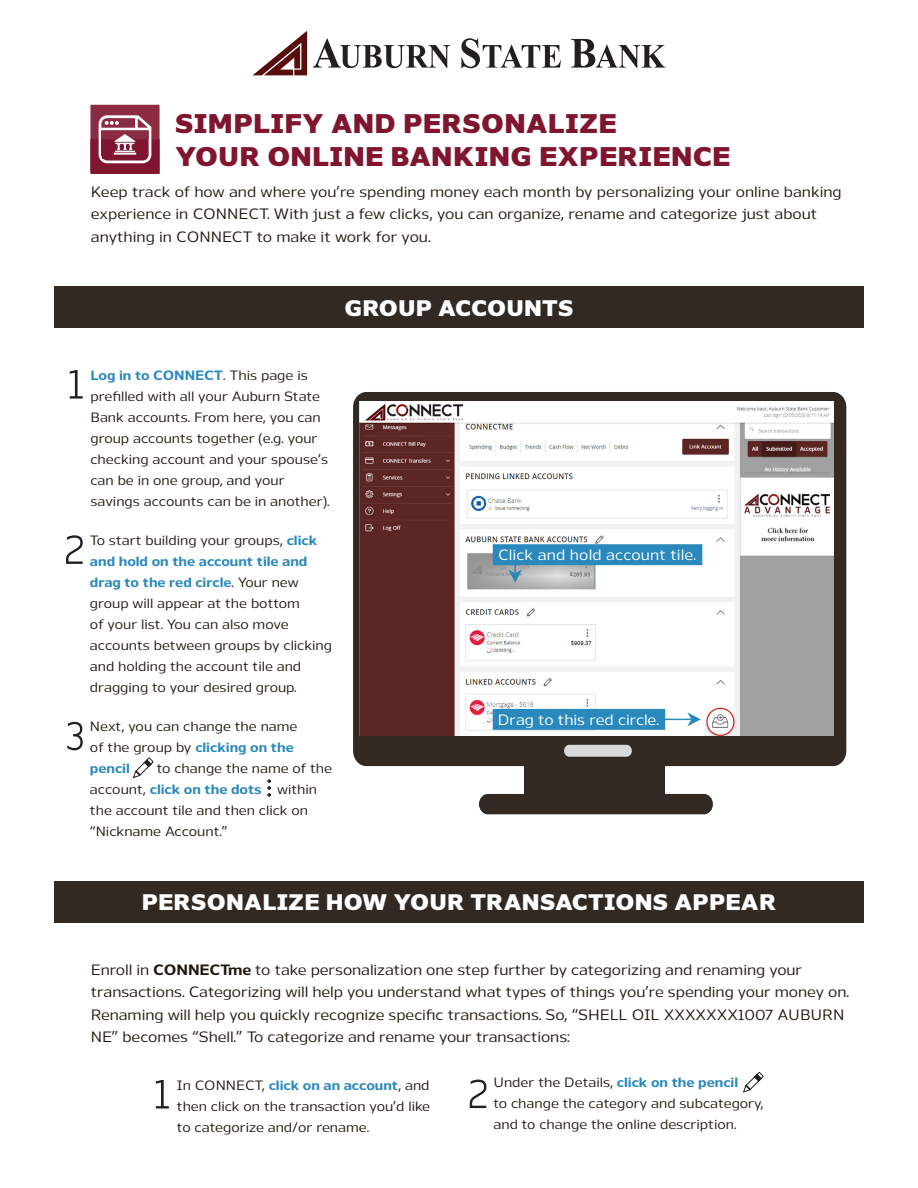
<style>
.page{position:relative;width:918px;height:1188px;background:#fff}
.page>*{position:absolute;margin:0;border:0;box-sizing:border-box;transform-origin:0 0}
.t1{font:800 27px/33px "Nauman";letter-spacing:.01em;color:#7f152e}
.t2{font:800 22.5px "Nauman";letter-spacing:.01em;color:#fff}
.Paragraph_Style_1{font:500 15px/22.5px "Nauman";letter-spacing:-.005em;color:#201910}
.t3{font:500 15px "Nauman";letter-spacing:.01em;color:#fff}
.Paragraph_Style_1-2{font:500 13.5px/21px "Nauman";color:#201910}
.s1{font-weight:700;color:#2988bc}
.s2{font-weight:700}
</style>
<div class="page">
<div style="left:54px;top:881px;width:810px;height:42px;background:#312922"></div>
<div style="left:54px;top:287px;width:810px;height:41px;background:#312922"></div>
<svg style="left:66px;top:535px;width:17px;height:29px"></svg>
<svg style="left:67px;top:721px;width:16px;height:30px"></svg>
<svg style="left:69px;top:370px;width:14px;height:29px"></svg>
<svg style="left:469px;top:1079px;width:18px;height:29px"></svg>
<svg style="left:155px;top:1080px;width:14px;height:29px"></svg>
<div style="left:524px;top:746px;width:141px;height:67px;background:#312922"></div>
<svg style="left:353px;top:392px;width:493px;height:374px;background:#383029"></svg>
<svg style="left:479px;top:794px;width:234px;height:20px"></svg>
<div style="left:564px;top:745px;width:68px;height:12px;background:#d9d9d9;border-radius:6px"></div>
<img style="left:360px;top:402px;width:473px;height:334px">
<div style="left:493px;top:544px;width:209px;height:21px;background:#2988bc;border:3px solid #2988bc"></div>
<svg style="left:488px;top:556px;width:45px;height:33px"></svg>
<div style="left:493px;top:709px;width:172px;height:21px;background:#2988bc;border:3px solid #2988bc"></div>
<svg style="left:597px;top:693px;width:236px;height:33px"></svg>
<hr style="left:657px;top:719px;width:34px;height:1px;background:#2988bc">
<svg style="left:267px;top:779px;width:4px;height:18px"></svg>
<svg style="left:743px;top:1072px;width:21px;height:21px"></svg>
<div style="left:90px;top:105px;width:70px;height:69px;background:#8c2c43"></div>
<svg style="left:90px;top:115px;width:70px;height:59px"></svg>
<hr style="left:114px;top:153px;width:22px;height:2px;background:#fff">
<svg style="left:133px;top:757px;width:21px;height:22px"></svg>
<svg style="left:253px;top:31px;width:54px;height:44px"></svg>
<svg style="left:313px;top:38px;width:137px;height:30px"></svg>
<svg style="left:461px;top:38px;width:100px;height:30px"></svg>
<svg style="left:571px;top:39px;width:95px;height:29px"></svg>
<p class="t1" style="left:175px;top:103px;width:557px">SIMPLIFY AND PERSONALIZE<br>YOUR ONLINE BANKING EXPERIENCE</p>
<p class="Paragraph_Style_1" style="left:91px;top:179px;width:752px">Keep track of how and where you’re spending money each month by personalizing your online banking experience in CONNECT. With just a few clicks, you can organize, rename and categorize just about anything in CONNECT to make it work for you.</p>
<p class="t2" style="left:344px;top:289px;width:231px">GROUP ACCOUNTS</p>
<p class="Paragraph_Style_1-2" style="left:90px;top:363px;width:240px"><span class="s1">Log in to CONNECT</span>. This page is prefilled with all your Auburn State Bank accounts. From here, you can group accounts together (e.g. your checking account and your spouse’s can be in one group, and your savings accounts can be in another).</p>
<p class="Paragraph_Style_1-2" style="left:90px;top:528px;width:244px">To start building your groups, <span class="s1">click and hold on the account tile and drag to the red circle</span>. Your new group will appear at the bottom<br>of your list. You can also move accounts between groups by clicking and holding the account tile and dragging to your desired group.</p>
<p class="Paragraph_Style_1-2" style="left:90px;top:715px;width:209px">Next, you can change the name of the group by <span class="s1">clicking on the pencil</span></p>
<p class="Paragraph_Style_1-2" style="left:90px;top:757px;width:244px;text-indent:67px">to change the name of the account, <span class="s1">click on the dots</span> within the account tile and then click on “Nickname Account.”</p>
<p class="t3" style="left:498px;top:543px;width:200px">Click and hold account tile.</p>
<p class="t3" style="left:498px;top:708px;width:163px">Drag to this red circle.</p>
<p class="t2" style="left:142px;top:883px;width:636px">PERSONALIZE HOW YOUR TRANSACTIONS APPEAR</p>
<p class="Paragraph_Style_1" style="left:91px;top:957px;width:760px">Enroll in <span class="s2">CONNECTme</span> to take personalization one step further by categorizing and renaming your transactions. Categorizing will help you understand what types of things you’re spending your money on.<br>Renaming will help you quickly recognize specific transactions. So, “SHELL OIL XXXXXXX1007 AUBURN NE” becomes “Shell.” To categorize and rename your transactions:</p>
<p class="Paragraph_Style_1-2" style="left:177px;top:1073px;width:255px;text-align:justify">In CONNECT, <span class="s1">click on an account</span>, and then click on the transaction you’d like to categorize and/or rename.</p>
<p class="Paragraph_Style_1-2" style="left:493px;top:1071px;width:272px">Under the Details, <span class="s1">click on the pencil<br></span>to change the category and subcategory, and to change the online description.</p>
</div>
